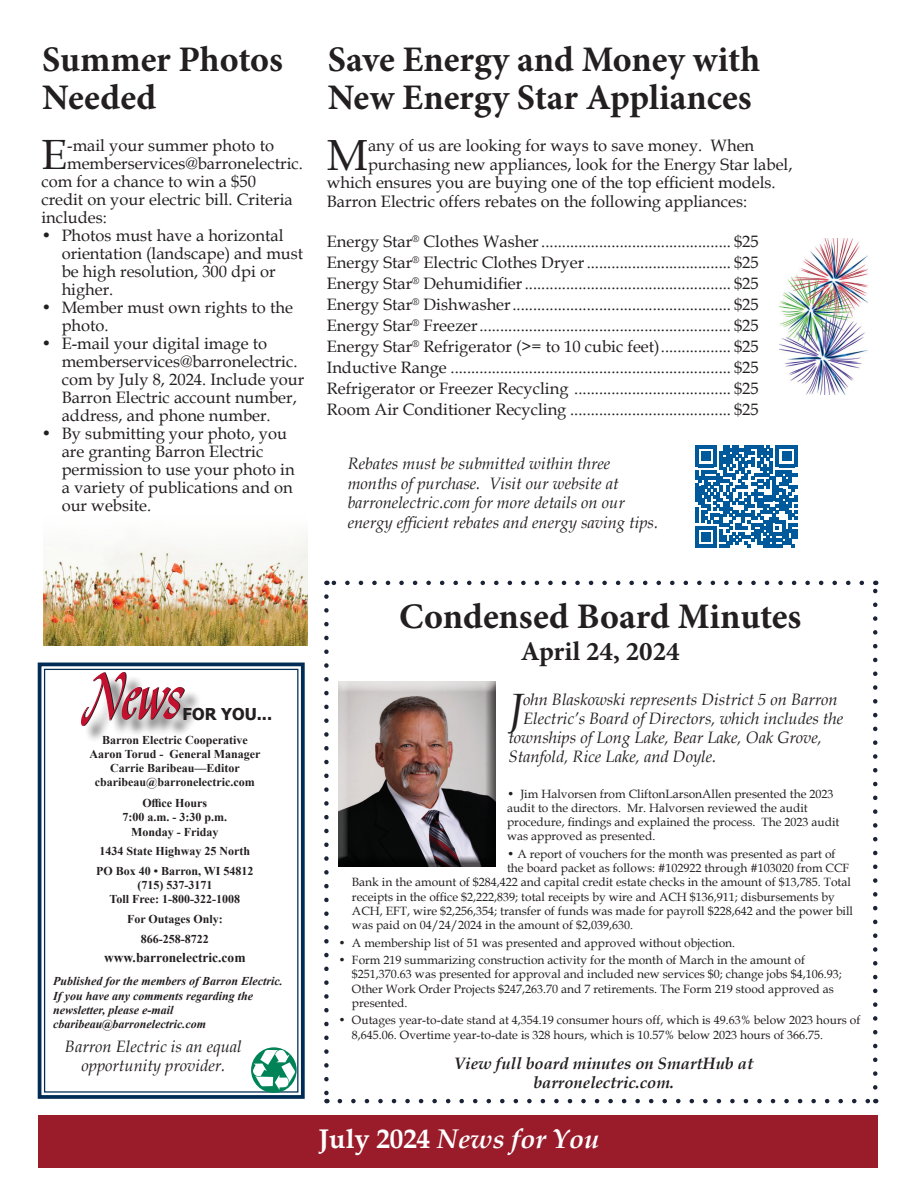
<style>
.page{position:relative;width:918px;height:1188px;background:#fff}
.page>*{position:absolute;margin:0;border:0;box-sizing:border-box;transform-origin:0 0}
.t1{font:italic 43.8px "Book Antiqua";color:#231f20}
.t2{font:43.5px "Book Antiqua";color:#231f20}
.t3{font:42.3px "Book Antiqua";color:#231f20}
.t4{font:700 36px/37.5px "Minion Pro";color:#231f20}
.t5{font:italic 700 27px "Book Antiqua";color:#fff}
.t6{font:700 27px "Minion Pro";color:#231f20}
.t7{font:16.5px/18px "Book Antiqua";color:#231f20}
.t8{font:italic 16.5px/19.8px "Book Antiqua";color:#231f20;text-align:center}
.t9{font:italic 700 16.5px/18.9px "Book Antiqua";color:#231f20;text-align:center}
.t10{font:700 16.35px "Tahoma";color:#231f20}
.t11{font:700 13.5px "Times New Roman";color:#231f20}
.t12{font:12px/14.2px "Book Antiqua";color:#231f20}
.t13{font:700 12px/14.2px "Times New Roman";color:#231f20;text-align:center}
.t14{font:italic 700 12px/14.2px "Times New Roman";color:#231f20}
.s1{font-style:normal}
</style>
<div class="page">
<img style="left:779px;top:239px;width:89px;height:155px">
<svg style="left:37px;top:662px;width:268px;height:437px"></svg>
<div style="left:44px;top:669px;width:254px;height:424px;border:1px solid #002c55"></div>
<svg style="left:251px;top:1047px;width:46px;height:46px"></svg>
<img style="left:254px;top:1051px;width:40px;height:39px">
<img style="left:82px;top:672px;width:102px;height:54px">
<div style="left:85px;top:676px;width:117px;height:68px;background:#231f20;opacity:.75"></div>
<div style="left:38px;top:1115px;width:839px;height:53px;background:#9a1c2b"></div>
<svg style="left:340px;top:1099px;width:529px;height:4px"></svg>
<svg style="left:333px;top:581px;width:529px;height:4px"></svg>
<svg style="left:324px;top:597px;width:5px;height:506px"></svg>
<svg style="left:873px;top:581px;width:5px;height:506px"></svg>
<div style="left:336px;top:682px;width:160px;height:185px;background:#231f20;opacity:.75"></div>
<svg style="left:695px;top:445px;width:103px;height:103px"></svg>
<img style="left:43px;top:536px;width:264px;height:110px">
<h3 class="t4" style="left:42px;top:40px;width:242px">Summer Photos<br>Needed</h3>
<h3 class="t3" style="left:41px;top:125px;width:27px">E</h3>
<p class="t7" style="left:67px;top:136px;width:208px">-mail your summer photo to</p>
<p class="t7" style="left:67px;top:154px;width:237px">memberservices@barronelectric.</p>
<p class="t7" style="left:41px;top:172px;width:216px">com for a chance to win a $50</p>
<p class="t7" style="left:41px;top:190px;width:253px">credit on your electric bill. Criteria</p>
<p class="t7" style="left:41px;top:208px;width:67px">includes:</p>
<p class="t7" style="left:62px;top:226px;width:243px;text-indent:-20px">• Photos must have a horizontal orientation (landscape) and must be high resolution, 300 dpi or higher.</p>
<p class="t7" style="left:62px;top:298px;width:233px;text-indent:-20px">• Member must own rights to the photo.</p>
<p class="t7" style="left:62px;top:334px;width:244px;text-indent:-20px">• E-mail your digital image to memberservices@barronelectric. com by July 8, 2024. Include your<br>Barron Electric account number, address, and phone number.</p>
<p class="t7" style="left:62px;top:424px;width:234px;text-indent:-20px">• By submitting your photo, you are granting Barron Electric permission to use your photo in a variety of publications and on our website.</p>
<h3 class="t4" style="left:328px;top:40px;width:434px">Save Energy and Money with<br>New Energy Star Appliances</h3>
<h2 class="t2" style="left:327px;top:124px;width:43px">M</h2>
<p class="t7" style="left:368px;top:136px;width:388px">any of us are looking for ways to save money. When</p>
<p class="t7" style="left:368px;top:155px;width:426px">purchasing new appliances, look for the Energy Star label,</p>
<p class="t7" style="left:327px;top:173px;width:450px">which ensures you are buying one of the top efficient models.</p>
<p class="t7" style="left:327px;top:192px;width:422px">Barron Electric offers rebates on the following appliances:</p>
<p class="t7" style="left:327px;top:231px;width:434px;line-height:21px;text-align:justify">Energy Star<sup>®</sup> Clothes Washer.............................................. $25<br>Energy Star<sup>®</sup> Electric Clothes Dryer................................... $25<br>Energy Star<sup>®</sup> Dehumidifier.................................................. $25<br>Energy Star<sup>®</sup> Dishwasher..................................................... $25<br>Energy Star<sup>®</sup> Freezer............................................................. $25<br>Energy Star<sup>®</sup> Refrigerator (&gt;= to 10 cubic feet)................. $25<br>Inductive Range .................................................................... $25<br>Refrigerator or Freezer Recycling ...................................... $25<br>Room Air Conditioner Recycling ....................................... $25</p>
<p class="t8" style="left:348px;top:453px;width:312px;text-align:left">Rebates must be submitted within three months of purchase. Visit our website at barronelectric.com for more details on our energy efficient rebates and energy saving tips.</p>
<p class="t10" style="left:183px;top:702px;width:91px">FOR YOU...</p>
<p class="t13" style="left:90px;top:732px;width:172px">Barron Electric Cooperative<br>Aaron Torud - General Manager<br>Carrie Baribeau—Editor cbaribeau@barronelectric.com</p>
<p class="t13" style="left:123px;top:796px;width:106px">Office Hours<br>7:00 a.m. - 3:30 p.m.<br>Monday - Friday</p>
<p class="t13" style="left:96px;top:841px;width:159px;line-height:19.6px;text-align:left">1434 State Highway 25 North<br>PO Box 40 • Barron, WI 54812</p>
<p class="t13" style="left:110px;top:878px;width:132px">(715) 537-3171<br>Toll Free: 1-800-322-1008</p>
<p class="t13" style="left:127px;top:909px;width:97px;line-height:19.6px">For Outages Only:<br>866-258-8722</p>
<p class="t11" style="left:104px;top:948px;width:143px">www.barronelectric.com</p>
<p class="t14" style="left:53px;top:974px;width:231px">Published for the members of Barron Electric.<br>If you have any comments regarding the newsletter, please e-mail cbaribeau@barronelectric.com</p>
<p class="t8" style="left:65px;top:1037px;width:178px;line-height:18.9px">Barron Electric is an equal opportunity provider.</p>
<h3 class="t4" style="left:399px;top:597px;width:404px">Condensed Board Minutes</h3>
<h3 class="t6" style="left:521px;top:633px;width:160px">April 24, 2024</h3>
<h1 class="t1" style="left:509px;top:679px;width:16px">J</h1>
<p class="t8" style="left:523px;top:689px;width:316px">ohn Blaskowski represents District 5 on Barron</p>
<p class="t8" style="left:523px;top:708px;width:322px">Electric’s Board of Directors, which includes the</p>
<p class="t8" style="left:508px;top:727px;width:315px">townships of Long Lake, Bear Lake, Oak Grove,</p>
<p class="t8" style="left:508px;top:746px;width:209px">Stanfold, Rice Lake, and Doyle.</p>
<p class="t12" style="left:507px;top:786px;width:334px">• Jim Halvorsen from CliftonLarsonAllen presented the 2023 audit to the directors. Mr. Halvorsen reviewed the audit procedure, findings and explained the process. The 2023 audit was approved as presented.</p>
<p class="t12" style="left:507px;top:846px;width:330px">• A report of vouchers for the month was presented as part of</p>
<p class="t12" style="left:507px;top:861px;width:344px">the board packet as follows: #102922 through #103020 from CCF</p>
<p class="t12" style="left:352px;top:875px;width:501px">Bank in the amount of $284,422 and capital credit estate checks in the amount of $13,785. Total</p>
<p class="t12" style="left:352px;top:889px;width:484px">receipts in the office $2,222,839; total receipts by wire and ACH $136,911; disbursements by</p>
<p class="t12" style="left:352px;top:903px;width:503px">ACH, EFT, wire $2,256,354; transfer of funds was made for payroll $228,642 and the power bill</p>
<p class="t12" style="left:352px;top:918px;width:283px">was paid on 04/24/2024 in the amount of $2,039,630.</p>
<p class="t12" style="left:338px;top:935px;width:398px">• A membership list of 51 was presented and approved without objection.</p>
<p class="t12" style="left:352px;top:953px;width:491px;text-indent:-14px">• Form 219 summarizing construction activity for the month of March in the amount of $251,370.63 was presented for approval and included new services $0; change jobs $4,106.93; Other Work Order Projects $247,263.70 and 7 retirements. The Form 219 stood approved as presented.</p>
<p class="t12" style="left:352px;top:1013px;width:510px;text-indent:-14px">• Outages year-to-date stand at 4,354.19 consumer hours off, which is 49.63% below 2023 hours of<br>8,645.06. Overtime year-to-date is 328 hours, which is 10.57% below 2023 hours of 366.75.</p>
<p class="t9" style="left:454px;top:1054px;width:301px">View full board minutes on SmartHub at barronelectric.com.</p>
<h3 class="t5" style="left:319px;top:1120px;width:282px"><span class="s1">July 2024</span> News for You</h3>
</div>
